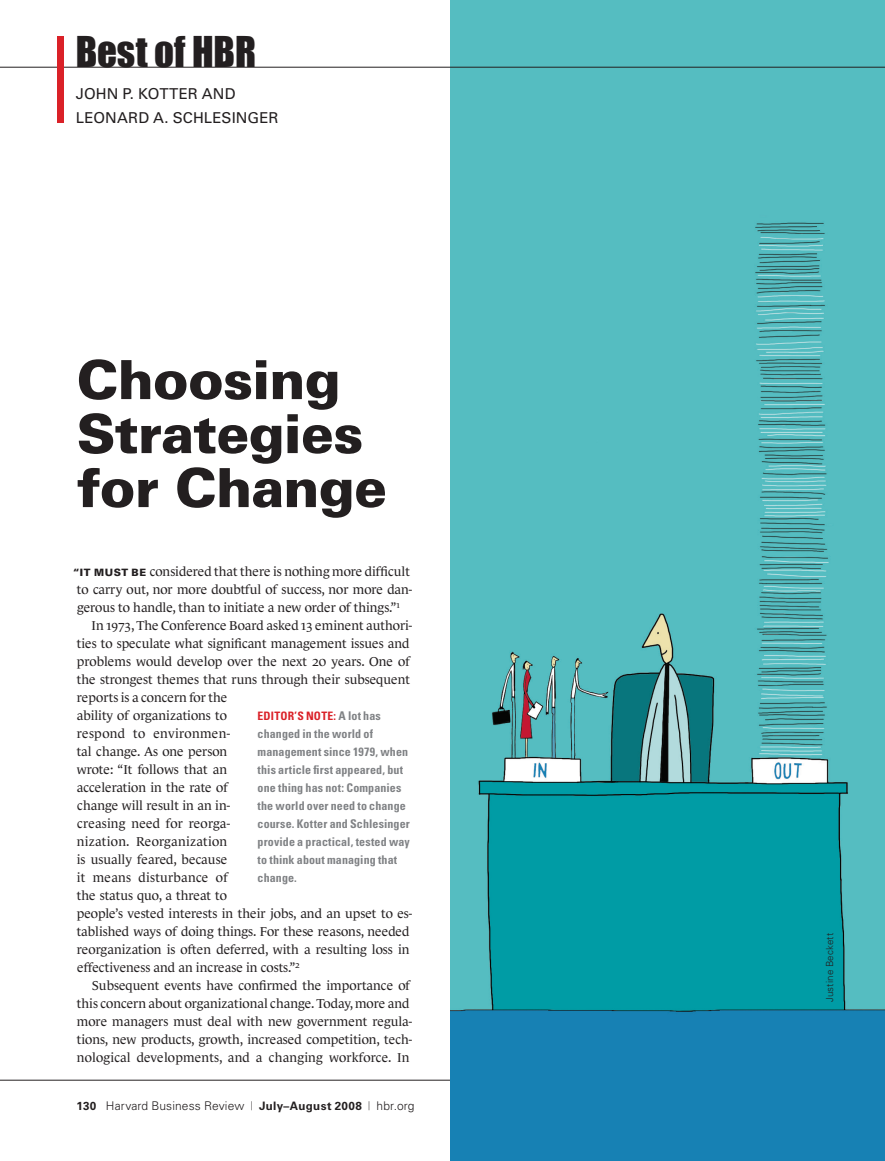
<style>
.page{position:relative;width:885px;height:1161px;background:#fff}
.page>*{position:absolute;margin:0;border:0;box-sizing:border-box;transform-origin:0 0}
.t1{font:900 54px/54px "Univers LT Std";letter-spacing:-.015em;color:#231f20}
.t2{font:39px "Impact";letter-spacing:-.005em;color:#231f20}
.t3{font:15px/24px "Univers LT Std";letter-spacing:.005em;color:#231f20}
.t4{font:13.2px "Le Monde Journal Normal Os F";color:#231f20}
.t5{font:13.2px "Le Monde Journal Normal Os F";letter-spacing:.02em;color:#231f20}
.t6{font:13.2px "Le Monde Journal Normal Os F";letter-spacing:.025em;color:#231f20}
.t7{font:700 condensed 12px/18px "Univers LT Std";letter-spacing:.01em;color:#808285}
.t8{font:300 12px "Univers LT Std";letter-spacing:.01em;color:#231f20}
.t9{font:700 condensed 11.7px "Univers LT Std";letter-spacing:.02em;color:#da2128}
.t10{font:300 9.75px "Univers LT Std";letter-spacing:.015em;color:#231f20}
.s1{font-family:"Univers LT Std";font-weight:900;font-size:10.2px}
.s2{font-size:12px;color:#808285}
.s3{font-weight:700;font-size:11.7px}
</style>
<div class="page">
<hr style="left:0;top:1080px;width:884px;height:1px;background:#231f20">
<img style="left:450px;top:0;width:434px;height:1161px">
<hr style="left:0;top:67px;width:884px;height:1px;background:#231f20">
<div style="left:57px;top:36px;width:7px;height:87px;background:#da2128"></div>
<p class="t2" style="left:76px;top:28px;width:182px">Best of HBR</p>
<p class="t3" style="left:76px;top:82px;width:204px">JOHN P. KOTTER AND<br>LEONARD A. SCHLESINGER</p>
<p class="t1" style="left:76px;top:356px;width:312px">Choosing<br>Strategies for Change</p>
<p class="t4" style="left:73px;top:567px;width:339px"><span class="s1">“IT MUST BE</span> considered that there is nothing more difficult</p>
<p class="t4" style="left:77px;top:585px;width:337px">to carry out, nor more doubtful of success, nor more dan-</p>
<p class="t4" style="left:77px;top:603px;width:324px">gerous to handle, than to initiate a new order of things.”<sup>1</sup></p>
<p class="t4" style="left:92px;top:621px;width:322px">In 1973, The Conference Board asked 13 eminent authori-</p>
<p class="t4" style="left:77px;top:639px;width:334px">ties to speculate what significant management issues and</p>
<p class="t4" style="left:77px;top:657px;width:334px">problems would develop over the next 20 years. One of</p>
<p class="t4" style="left:77px;top:675px;width:334px">the strongest themes that runs through their subsequent</p>
<p class="t4" style="left:77px;top:693px;width:152px">reports is a concern for the</p>
<p class="t4" style="left:77px;top:711px;width:152px">ability of organizations to</p>
<p class="t6" style="left:77px;top:729px;width:155px">respond to environmen-</p>
<p class="t4" style="left:77px;top:747px;width:152px">tal change. As one person</p>
<p class="t4" style="left:77px;top:765px;width:152px">wrote: “It follows that an</p>
<p class="t4" style="left:77px;top:783px;width:152px">acceleration in the rate of</p>
<p class="t4" style="left:77px;top:801px;width:154px">change will result in an in-</p>
<p class="t4" style="left:77px;top:819px;width:154px">creasing need for reorga-</p>
<p class="t5" style="left:77px;top:837px;width:152px">nization. Reorganization</p>
<p class="t4" style="left:77px;top:855px;width:152px">is usually feared, because</p>
<p class="t5" style="left:77px;top:873px;width:152px">it means disturbance of</p>
<p class="t4" style="left:77px;top:891px;width:151px">the status quo, a threat to</p>
<p class="t4" style="left:77px;top:909px;width:337px">people’s vested interests in their jobs, and an upset to es-</p>
<p class="t4" style="left:77px;top:927px;width:334px">tablished ways of doing things. For these reasons, needed</p>
<p class="t4" style="left:77px;top:945px;width:334px">reorganization is often deferred, with a resulting loss in</p>
<p class="t4" style="left:77px;top:963px;width:224px">effectiveness and an increase in costs.”<sup>2</sup></p>
<p class="t4" style="left:92px;top:981px;width:320px">Subsequent events have confirmed the importance of</p>
<p class="t4" style="left:77px;top:999px;width:334px">this concern about organizational change. Today, more and</p>
<p class="t4" style="left:77px;top:1017px;width:337px">more managers must deal with new government regula-</p>
<p class="t4" style="left:77px;top:1035px;width:337px">tions, new products, growth, increased competition, tech-</p>
<p class="t4" style="left:77px;top:1053px;width:334px">nological developments, and a changing workforce. In</p>
<p class="t9" style="left:257px;top:711px;width:125px">EDITOR’S NOTE: <span class="s2">A lot has</span></p>
<p class="t7" style="left:257px;top:725px;width:154px">changed in the world of management since 1979, when this article first appeared, but one thing has not: Companies the world over need to change course. Kotter and Schlesinger provide a practical, tested way to think about managing that change.</p>
<p class="t8" style="left:76px;top:1101px;width:339px"><span class="s3">130</span> Harvard Business Review <sup>|</sup> <span class="s3">July–August 2008</span> <sup>|</sup> hbr.org</p>
<p class="t10" style="left:825px;top:1002px;width:71px;rotate:-90deg">Justine Beckett</p>
</div>
